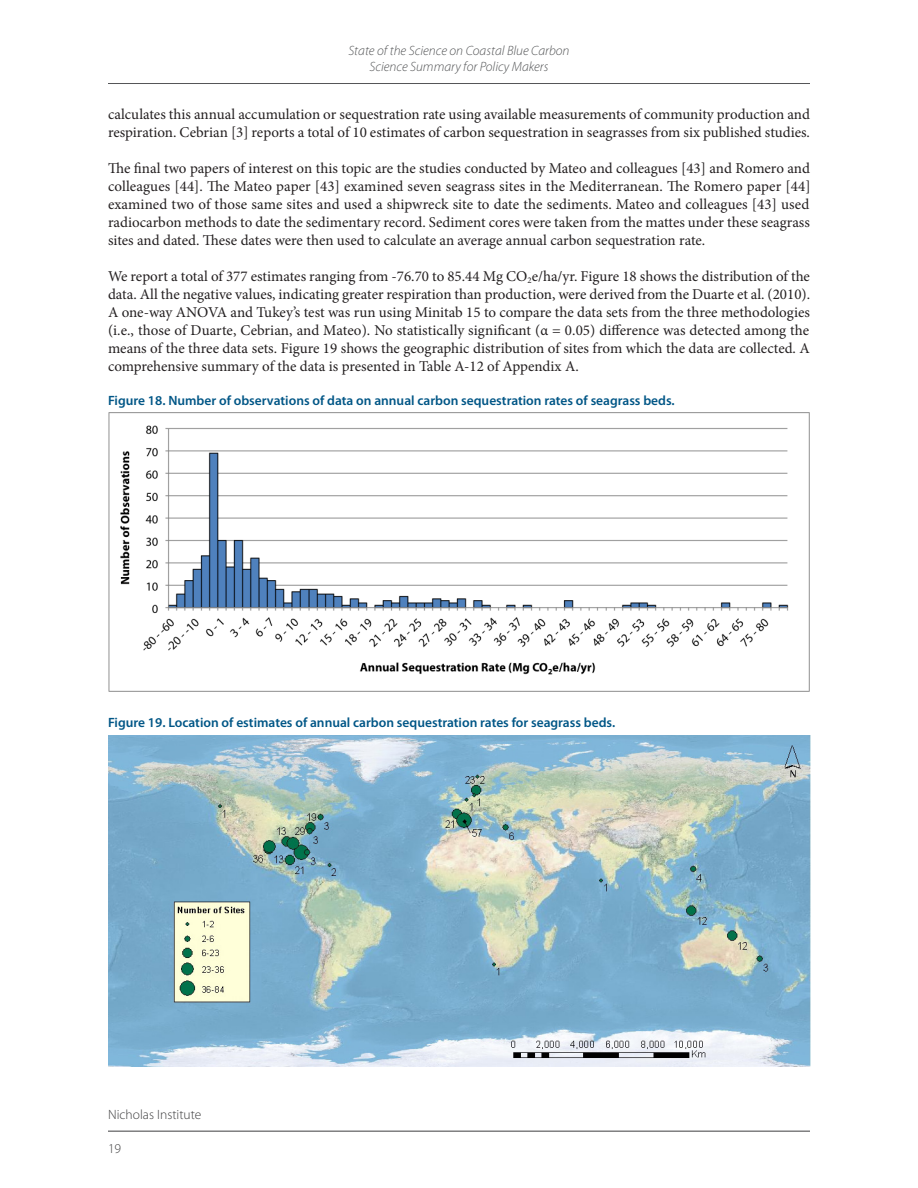
<style>
.page{position:relative;width:918px;height:1188px;background:#fff}
.page>*{position:absolute;margin:0;border:0;box-sizing:border-box;transform-origin:0 0}
.body{font:15px/18px "Minion Pro";color:#231f20;text-align:justify}
.footnote_text{font:15px/18px "Minion Pro";color:#231f20}
.t1{font:600 13.5px "Myriad Pro";color:#005686}
.t2{font:italic 300 13.5px/16.2px "Myriad Pro";color:#545557;text-align:center}
.t3{font:300 13.5px "Myriad Pro";color:#3e3e3f}
</style>
<div class="page">
<img style="left:108px;top:412px;width:702px;height:280px">
<img style="left:108px;top:736px;width:702px;height:331px">
<hr style="left:108px;top:83px;width:702px;height:1px;background:#545557">
<hr style="left:108px;top:1131px;width:702px;height:1px;background:#3e3e3f">
<p class="t2" style="left:348px;top:42px;width:223px">State of the Science on Coastal Blue Carbon<br>Science Summary for Policy Makers</p>
<p class="footnote_text" style="left:108px;top:105px;width:703px">calculates this annual accumulation or sequestration rate using available measurements of community production and respiration. Cebrian [3] reports a total of 10 estimates of carbon sequestration in seagrasses from six published studies.</p>
<p class="body" style="left:108px;top:159px;width:704px">The final two papers of interest on this topic are the studies conducted by Mateo and colleagues [43] and Romero and colleagues [44]. The Mateo paper [43] examined seven seagrass sites in the Mediterranean. The Romero paper [44] examined two of those same sites and used a shipwreck site to date the sediments. Mateo and colleagues [43] used radiocarbon methods to date the sedimentary record. Sediment cores were taken from the mattes under these seagrass sites and dated. These dates were then used to calculate an average annual carbon sequestration rate.</p>
<p class="body" style="left:108px;top:267px;width:704px">We report a total of 377 estimates ranging from -76.70 to 85.44 Mg CO<sub>2</sub>e/ha/yr. Figure 18 shows the distribution of the data. All the negative values, indicating greater respiration than production, were derived from the Duarte et al. (2010).<br>A one-way ANOVA and Tukey’s test was run using Minitab 15 to compare the data sets from the three methodologies (i.e., those of Duarte, Cebrian, and Mateo). No statistically significant (α = 0.05) difference was detected among the means of the three data sets. Figure 19 shows the geographic distribution of sites from which the data are collected. A comprehensive summary of the data is presented in Table A-12 of Appendix A.</p>
<p class="t1" style="left:108px;top:392px;width:568px">Figure 18. Number of observations of data on annual carbon sequestration rates of seagrass beds.</p>
<p class="t1" style="left:108px;top:714px;width:509px">Figure 19. Location of estimates of annual carbon sequestration rates for seagrass beds.</p>
<p class="t3" style="left:108px;top:1106px;width:95px">Nicholas Institute</p>
<p class="t3" style="left:108px;top:1141px;width:15px">19</p>
</div>
